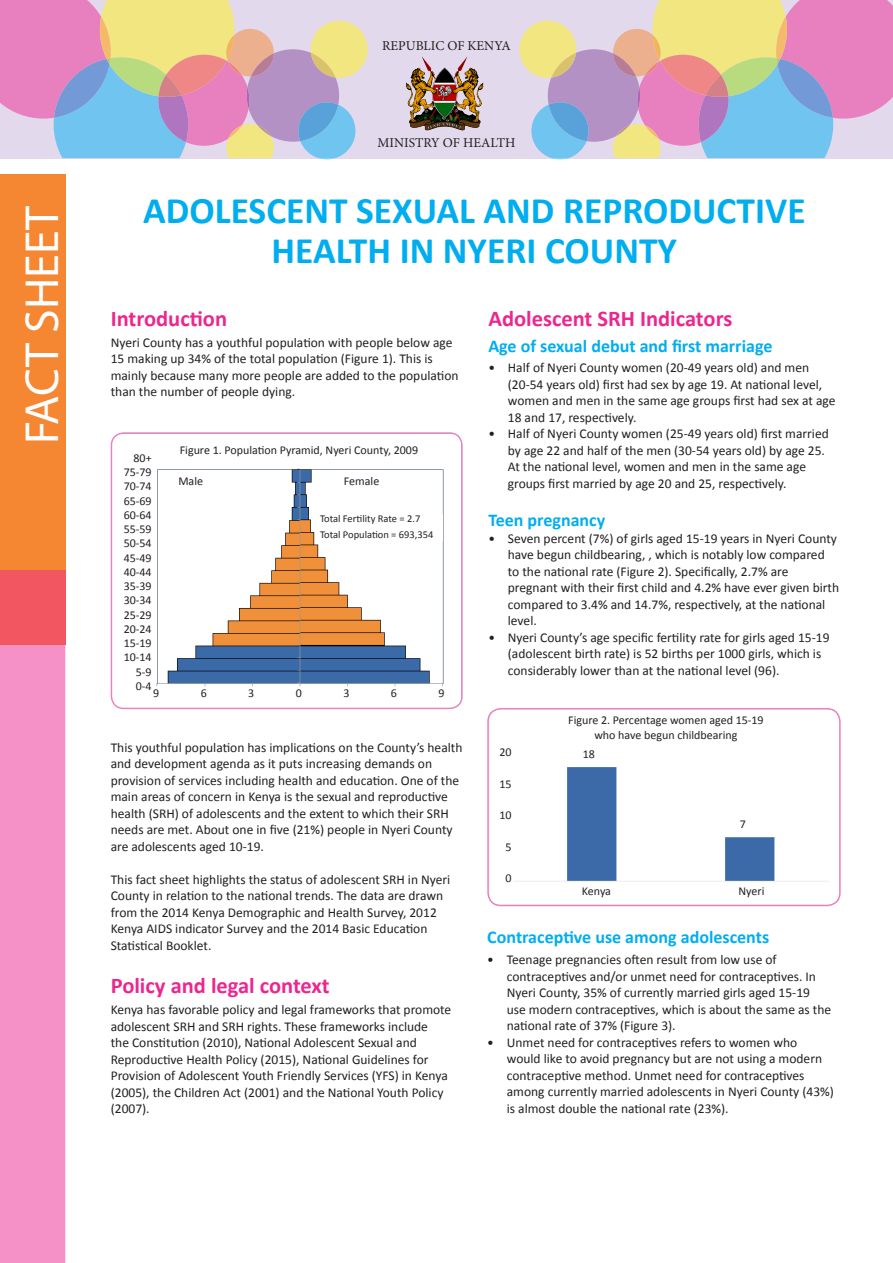
<style>
.page{position:relative;width:893px;height:1263px;background:#fff}
.page>*{position:absolute;margin:0;border:0;box-sizing:border-box;transform-origin:0 0}
.t1{font:48px "Myriad Pro";color:#fff}
.Heading{font:700 37.5px/40.5px "Calibri";color:#00aeef;text-align:center}
.t2{font:700 22.5px "Calibri";color:#ed268f}
.Sub_head{font:700 18px "Calibri";color:#00aeef}
.Tabs{font:700 18px "Calibri";color:#00aeef}
.Tabs-2{font:13.5px/16.5px "Calibri";color:#231f20}
.Body{font:13.5px/16.5px "Calibri";color:#231f20}
.t3{font:13.5px "Minion Pro";color:#231f20}
.Body-2{font:12px "Calibri";color:#231f20}
.Body-3{font:10.5px "Calibri";color:#231f20}
</style>
<div class="page">
<img style="left:490px;top:709px;width:350px;height:194px">
<div style="left:487px;top:708px;width:354px;height:198px;border:2px solid #e880bf;border-radius:13px"></div>
<img style="left:111px;top:434px;width:350px;height:274px">
<div style="left:111px;top:432px;width:352px;height:277px;border:1px solid #e880bf;border-radius:12px"></div>
<div style="left:0;top:0;width:893px;height:158px;background:#e3d9ed"></div>
<svg style="left:0;top:0;width:368px;height:159px"></svg>
<svg style="left:519px;top:0;width:373px;height:159px"></svg>
<img style="left:406px;top:57px;width:78px;height:74px">
<div style="left:0;top:174px;width:65px;height:467px;background:#f58733"></div>
<div style="left:0;top:645px;width:65px;height:618px;background:#f591c7"></div>
<div style="left:0;top:570px;width:65px;height:75px;background:#f25761"></div>
<div style="left:151px;top:445px;width:295px;height:15px;background:#fff"></div>
<div style="left:121px;top:453px;width:31px;height:245px;background:#fff"></div>
<div style="left:178px;top:476px;width:67px;height:21px;background:#fff"></div>
<div style="left:344px;top:476px;width:66px;height:21px;background:#fff"></div>
<div style="left:153px;top:688px;width:302px;height:13px;background:#fff"></div>
<div style="left:536px;top:886px;width:263px;height:13px;background:#fff"></div>
<div style="left:583px;top:749px;width:19px;height:15px;background:#fff"></div>
<div style="left:740px;top:819px;width:19px;height:14px;background:#fff"></div>
<div style="left:508px;top:715px;width:315px;height:32px;background:#fff"></div>
<div style="left:493px;top:747px;width:19px;height:140px;background:#fff"></div>
<div style="left:326px;top:514px;width:116px;height:26px;background:#fff"></div>
<p class="t1" style="left:16px;top:444px;width:240px;rotate:-90deg">FACT SHEET</p>
<p class="t3" style="left:382px;top:36px;width:130px">REPUBLIC OF KENYA</p>
<p class="t3" style="left:378px;top:133px;width:139px">MINISTRY OF HEALTH</p>
<p class="Heading" style="left:143px;top:188px;width:664px">ADOLESCENT SEXUAL AND REPRODUCTIVE<br>HEALTH IN NYERI COUNTY</p>
<p class="t2" style="left:111px;top:304px;width:118px">Introduction</p>
<p class="Body" style="left:111px;top:333px;width:349px">Nyeri County has a youthful population with people below age 15 making up 34% of the total population (Figure 1). This is mainly because many more people are added to the population than the number of people dying.</p>
<p class="Body-2" style="left:180px;top:443px;width:240px">Figure 1. Population Pyramid, Nyeri County, 2009</p>
<p class="Body-2" style="left:134px;top:450px;width:20px">80+</p>
<p class="Body-2" style="left:124px;top:465px;width:30px">75-79</p>
<p class="Body-2" style="left:124px;top:479px;width:30px">70-74</p>
<p class="Body-2" style="left:124px;top:493px;width:30px">65-69</p>
<p class="Body-2" style="left:124px;top:507px;width:30px">60-64</p>
<p class="Body-2" style="left:124px;top:522px;width:30px">55-59</p>
<p class="Body-2" style="left:124px;top:536px;width:30px">50-54</p>
<p class="Body-2" style="left:124px;top:550px;width:30px">45-49</p>
<p class="Body-2" style="left:124px;top:564px;width:30px">40-44</p>
<p class="Body-2" style="left:124px;top:579px;width:30px">35-39</p>
<p class="Body-2" style="left:124px;top:593px;width:30px">30-34</p>
<p class="Body-2" style="left:124px;top:607px;width:30px">25-29</p>
<p class="Body-2" style="left:124px;top:621px;width:30px">20-24</p>
<p class="Body-2" style="left:124px;top:636px;width:30px">15-19</p>
<p class="Body-2" style="left:124px;top:650px;width:30px">10-14</p>
<p class="Body-2" style="left:136px;top:664px;width:17px">5-9</p>
<p class="Body-2" style="left:136px;top:678px;width:17px">0-4</p>
<p class="Body-2" style="left:178px;top:474px;width:26px">Male</p>
<p class="Body-2" style="left:344px;top:474px;width:37px">Female</p>
<p class="Body-3" style="left:320px;top:512px;width:102px">Total Fertility Rate = 2.7</p>
<p class="Body-3" style="left:320px;top:528px;width:115px">Total Population = 693,354</p>
<p class="Body-2" style="left:153px;top:685px;width:8px">9</p>
<p class="Body-2" style="left:201px;top:685px;width:8px">6</p>
<p class="Body-2" style="left:248px;top:685px;width:8px">3</p>
<p class="Body-2" style="left:296px;top:685px;width:8px">0</p>
<p class="Body-2" style="left:343px;top:685px;width:8px">3</p>
<p class="Body-2" style="left:391px;top:685px;width:8px">6</p>
<p class="Body-2" style="left:439px;top:685px;width:8px">9</p>
<p class="Body" style="left:111px;top:738px;width:353px">This youthful population has implications on the County’s health and development agenda as it puts increasing demands on provision of services including health and education. One of the main areas of concern in Kenya is the sexual and reproductive health (SRH) of adolescents and the extent to which their SRH needs are met. About one in five (21%) people in Nyeri County are adolescents aged 10-19.</p>
<p class="Body" style="left:111px;top:870px;width:341px">This fact sheet highlights the status of adolescent SRH in Nyeri County in relation to the national trends. The data are drawn from the 2014 Kenya Demographic and Health Survey, 2012<br>Kenya AIDS indicator Survey and the 2014 Basic Education Statistical Booklet.</p>
<p class="t2" style="left:111px;top:972px;width:221px">Policy and legal context</p>
<p class="Body" style="left:111px;top:1001px;width:342px">Kenya has favorable policy and legal frameworks that promote adolescent SRH and SRH rights. These frameworks include<br>the Constitution (2010), National Adolescent Sexual and Reproductive Health Policy (2015), National Guidelines for Provision of Adolescent Youth Friendly Services (YFS) in Kenya (2005), the Children Act (2001) and the National Youth Policy (2007).</p>
<p class="t2" style="left:488px;top:304px;width:245px">Adolescent SRH Indicators</p>
<p class="Sub_head" style="left:488px;top:334px;width:286px">Age of sexual debut and first marriage</p>
<p class="Tabs-2" style="left:508px;top:359px;width:329px;text-indent:-20px">• Half of Nyeri County women (20-49 years old) and men (20-54 years old) first had sex by age 19. At national level, women and men in the same age groups first had sex at age 18 and 17, respectively.</p>
<p class="Tabs-2" style="left:508px;top:425px;width:322px;text-indent:-20px">• Half of Nyeri County women (25-49 years old) first married by age 22 and half of the men (30-54 years old) by age 25.<br>At the national level, women and men in the same age groups first married by age 20 and 25, respectively.</p>
<p class="Tabs" style="left:488px;top:509px;width:118px">Teen pregnancy</p>
<p class="Tabs-2" style="left:508px;top:529px;width:333px;text-indent:-20px">• Seven percent (7%) of girls aged 15-19 years in Nyeri County have begun childbearing, , which is notably low compared to the national rate (Figure 2). Specifically, 2.7% are pregnant with their first child and 4.2% have ever given birth compared to 3.4% and 14.7%, respectively, at the national level.</p>
<p class="Tabs-2" style="left:508px;top:628px;width:323px;text-indent:-20px">• Nyeri County’s age specific fertility rate for girls aged 15-19 (adolescent birth rate) is 52 births per 1000 girls, which is considerably lower than at the national level (96).</p>
<p class="Body-2" style="left:499px;top:745px;width:14px">20</p>
<p class="Body-2" style="left:499px;top:776px;width:14px">15</p>
<p class="Body-2" style="left:499px;top:808px;width:14px">10</p>
<p class="Body-2" style="left:505px;top:839px;width:8px">5</p>
<p class="Body-2" style="left:505px;top:871px;width:8px">0</p>
<p class="Body-2" style="left:568px;top:713px;width:197px">Figure 2. Percentage women aged 15-19</p>
<p class="Body-2" style="left:594px;top:728px;width:145px">who have begun childbearing</p>
<p class="Body-2" style="left:583px;top:747px;width:14px">18</p>
<p class="Body-2" style="left:740px;top:816px;width:8px">7</p>
<p class="Body-2" style="left:582px;top:883px;width:31px">Kenya</p>
<p class="Body-2" style="left:738px;top:883px;width:27px">Nyeri</p>
<p class="Sub_head" style="left:487px;top:926px;width:283px">Contraceptive use among adolescents</p>
<p class="Tabs-2" style="left:507px;top:951px;width:326px;text-indent:-20px">• Teenage pregnancies often result from low use of contraceptives and/or unmet need for contraceptives. In Nyeri County, 35% of currently married girls aged 15-19 use modern contraceptives, which is about the same as the national rate of 37% (Figure 3).</p>
<p class="Tabs-2" style="left:507px;top:1033px;width:329px;text-indent:-20px">• Unmet need for contraceptives refers to women who would like to avoid pregnancy but are not using a modern contraceptive method. Unmet need for contraceptives among currently married adolescents in Nyeri County (43%) is almost double the national rate (23%).</p>
</div>
